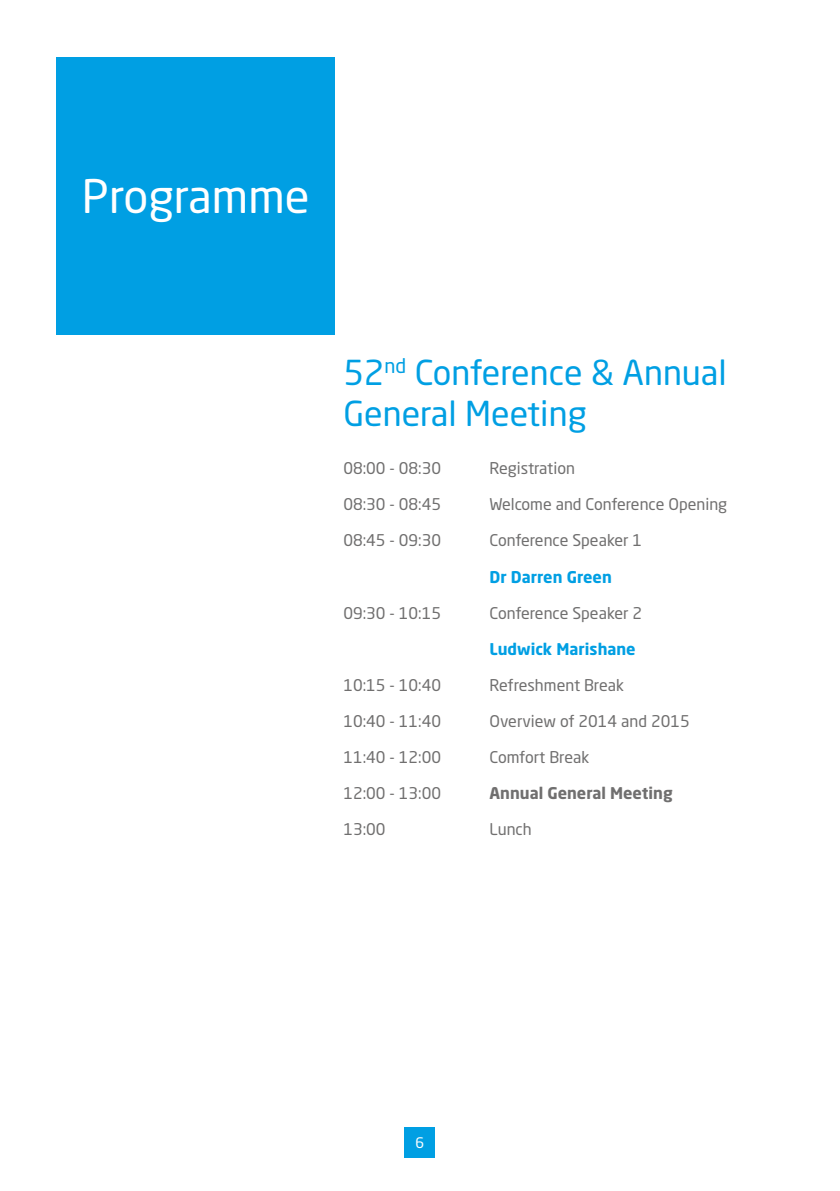
<style>
.page{position:relative;width:840px;height:1191px;background:#fff}
.page>*{position:absolute;margin:0;border:0;box-sizing:border-box;transform-origin:0 0}
.t1{font:45.6px "Neo Sans Std";color:#fff}
.t2{font:34px/40.8px "Neo Sans Std";color:#009fe3}
.t3{font:16px "Neo Sans Std";color:#706f6f}
.t4{font:700 16px "Neo Sans Std";color:#009fe3}
.t5{font:700 16px "Neo Sans Std";color:#706f6f}
.t6{font:14.4px "Neo Sans Std";color:#fff}
</style>
<div class="page">
<div style="left:57px;top:57px;width:277px;height:277px;background:#009fe3"></div>
<div style="left:404px;top:1127px;width:31px;height:31px;background:#009fe3"></div>
<h1 class="t1" style="left:82px;top:168px;width:229px">Programme</h1>
<h2 class="t2" style="left:343px;top:351px;width:385px">52<sup>nd</sup> Conference &amp; Annual<br>General Meeting</h2>
<p class="t3" style="left:343px;top:459px;width:99px">08:00 - 08:30</p>
<p class="t3" style="left:489px;top:459px;width:87px">Registration</p>
<p class="t3" style="left:343px;top:495px;width:99px">08:30 - 08:45</p>
<p class="t3" style="left:489px;top:495px;width:239px">Welcome and Conference Opening</p>
<p class="t3" style="left:343px;top:531px;width:99px">08:45 - 09:30</p>
<p class="t3" style="left:489px;top:531px;width:154px">Conference Speaker 1</p>
<p class="t4" style="left:489px;top:566px;width:124px">Dr Darren Green</p>
<p class="t3" style="left:343px;top:603px;width:99px">09:30 - 10:15</p>
<p class="t3" style="left:489px;top:603px;width:154px">Conference Speaker 2</p>
<p class="t4" style="left:489px;top:638px;width:148px">Ludwick Marishane</p>
<p class="t3" style="left:343px;top:675px;width:99px">10:15 - 10:40</p>
<p class="t3" style="left:489px;top:675px;width:136px">Refreshment Break</p>
<p class="t3" style="left:343px;top:711px;width:99px">10:40 - 11:40</p>
<p class="t3" style="left:489px;top:711px;width:202px">Overview of 2014 and 2015</p>
<p class="t3" style="left:343px;top:747px;width:99px">11:40 - 12:00</p>
<p class="t3" style="left:489px;top:747px;width:101px">Comfort Break</p>
<p class="t3" style="left:343px;top:783px;width:99px">12:00 - 13:00</p>
<p class="t5" style="left:489px;top:782px;width:184px">Annual General Meeting</p>
<p class="t3" style="left:343px;top:819px;width:44px">13:00</p>
<p class="t3" style="left:489px;top:819px;width:44px">Lunch</p>
<p class="t6" style="left:415px;top:1134px;width:10px">6</p>
</div>
